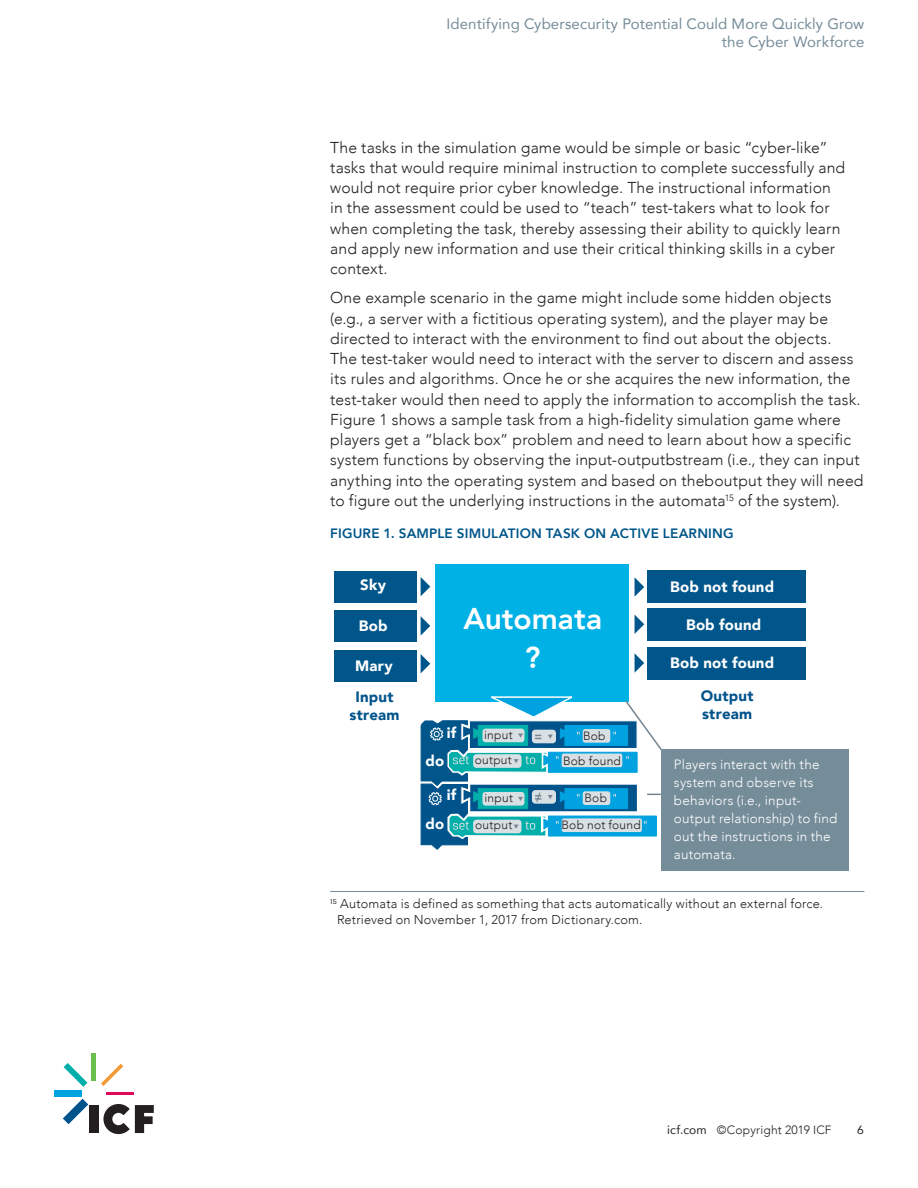
<style>
.page{position:relative;width:918px;height:1188px;background:#fff}
.page>*{position:absolute;margin:0;border:0;box-sizing:border-box;transform-origin:0 0}
.cover_title{font:800 30px "Avenir";color:#fff}
.body_paragraph{font:300 15.75px/20.2px "Avenir";letter-spacing:.005em;color:#231f20}
.t1{font:15px/18px "Avenir";letter-spacing:.005em;color:#758c99;text-align:right}
.table_header{font:900 15px "Avenir";letter-spacing:.015em;color:#fff}
.sidebar_header{font:900 15px/18px "Avenir";letter-spacing:.02em;color:#00538b;text-align:center}
.sidebar_header-2{font:900 15px "Avenir";letter-spacing:.01em;color:#fff}
.sidebar_paragraph{font:300 13.5px/18px "Avenir";letter-spacing:.015em;color:#fff}
.exhibit_header{font:800 13.5px "Avenir";letter-spacing:.015em;color:#00568a}
.footnote{font:300 12.75px/16.5px "Avenir";letter-spacing:.015em;color:#231f20}
.sidebar_paragraph-2{font:300 12px "Avenir";letter-spacing:.02em;color:#231f20}
.t2{font:12px "Avenir";color:#231f20}
.s1{font-weight:400}
</style>
<div class="page">
<hr style="left:330px;top:891px;width:534px;height:1px;background:#758c99">
<div style="left:435px;top:564px;width:193px;height:138px;background:#00b1e5"></div>
<div style="left:334px;top:571px;width:83px;height:32px;background:#00568a"></div>
<div style="left:648px;top:571px;width:158px;height:32px;background:#00568a"></div>
<div style="left:648px;top:647px;width:158px;height:32px;background:#00568a"></div>
<div style="left:334px;top:610px;width:83px;height:32px;background:#00568a"></div>
<div style="left:648px;top:608px;width:158px;height:33px;background:#00568a"></div>
<div style="left:334px;top:650px;width:83px;height:32px;background:#00568a"></div>
<svg style="left:635px;top:578px;width:9px;height:18px"></svg>
<svg style="left:635px;top:615px;width:9px;height:19px"></svg>
<svg style="left:635px;top:654px;width:9px;height:18px"></svg>
<svg style="left:421px;top:577px;width:9px;height:19px"></svg>
<svg style="left:421px;top:616px;width:9px;height:19px"></svg>
<svg style="left:421px;top:654px;width:9px;height:19px"></svg>
<svg style="left:420px;top:695px;width:242px;height:155px"></svg>
<div style="left:661px;top:749px;width:188px;height:122px;background:#758c99"></div>
<svg style="left:63px;top:1099px;width:25px;height:25px"></svg>
<div style="left:54px;top:1090px;width:28px;height:7px;background:#00a2e0"></div>
<svg style="left:64px;top:1063px;width:24px;height:24px"></svg>
<div style="left:91px;top:1053px;width:5px;height:28px;background:#69c14c"></div>
<svg style="left:101px;top:1064px;width:22px;height:22px"></svg>
<hr style="left:106px;top:1092px;width:28px;height:2px;background:#e1085a">
<div style="left:89px;top:1105px;width:9px;height:28px;background:#231f20"></div>
<svg style="left:103px;top:1104px;width:51px;height:30px"></svg>
<p class="t1" style="left:446px;top:15px;width:419px">Identifying Cybersecurity Potential Could More Quickly Grow the Cyber Workforce</p>
<p class="body_paragraph" style="left:330px;top:137px;width:516px">The tasks in the simulation game would be simple or basic “cyber-like” tasks that would require minimal instruction to complete successfully and would not require prior cyber knowledge. The instructional information in the assessment could be used to “teach” test-takers what to look for when completing the task, thereby assessing their ability to quickly learn and apply new information and use their critical thinking skills in a cyber context.</p>
<p class="body_paragraph" style="left:330px;top:288px;width:535px">One example scenario in the game might include some hidden objects (e.g., a server with a fictitious operating system), and the player may be directed to interact with the environment to find out about the objects.<br>The test-taker would need to interact with the server to discern and assess its rules and algorithms. Once he or she acquires the new information, the test-taker would then need to apply the information to accomplish the task.<br>Figure 1 shows a sample task from a high-fidelity simulation game where players get a “black box” problem and need to learn about how a specific system functions by observing the input-outputbstream (i.e., they can input anything into the operating system and based on theboutput they will need to figure out the underlying instructions in the automata<sup>15</sup> of the system).</p>
<p class="exhibit_header" style="left:330px;top:523px;width:405px">FIGURE 1. SAMPLE SIMULATION TASK ON ACTIVE LEARNING</p>
<p class="table_header" style="left:360px;top:572px;width:28px">Sky</p>
<p class="table_header" style="left:670px;top:574px;width:105px">Bob not found</p>
<p class="cover_title" style="left:463px;top:595px;width:140px">Automata</p>
<p class="cover_title" style="left:525px;top:634px;width:17px">?</p>
<p class="table_header" style="left:359px;top:613px;width:30px">Bob</p>
<p class="table_header" style="left:686px;top:611px;width:77px">Bob found</p>
<p class="table_header" style="left:355px;top:652px;width:39px">Mary</p>
<p class="table_header" style="left:670px;top:650px;width:105px">Bob not found</p>
<p class="sidebar_header" style="left:349px;top:688px;width:52px">Input stream</p>
<p class="sidebar_header" style="left:701px;top:686px;width:54px;text-align:left">Output stream</p>
<p class="sidebar_header-2" style="left:447px;top:720px;width:11px">if</p>
<p class="sidebar_header-2" style="left:426px;top:748px;width:20px">do</p>
<p class="sidebar_header-2" style="left:447px;top:782px;width:11px">if</p>
<p class="sidebar_header-2" style="left:426px;top:811px;width:20px">do</p>
<p class="sidebar_paragraph-2" style="left:484px;top:728px;width:30px">input</p>
<p class="sidebar_paragraph-2" style="left:475px;top:753px;width:39px">output</p>
<p class="sidebar_paragraph-2" style="left:485px;top:791px;width:30px">input</p>
<p class="sidebar_paragraph-2" style="left:475px;top:818px;width:39px">output</p>
<p class="sidebar_paragraph-2" style="left:583px;top:729px;width:24px">Bob</p>
<p class="sidebar_paragraph-2" style="left:563px;top:753px;width:59px">Bob found</p>
<p class="sidebar_paragraph-2" style="left:585px;top:791px;width:24px">Bob</p>
<p class="sidebar_paragraph-2" style="left:562px;top:818px;width:81px">Bob not found</p>
<p class="sidebar_paragraph" style="left:674px;top:755px;width:165px">Players interact with the system and observe its behaviors (i.e., input&shy;output relationship) to find out the instructions in the automata.</p>
<p class="footnote" style="left:337px;top:895px;width:488px;text-indent:-7px"><sup>15</sup> Automata is defined as something that acts automatically without an external force.<br>Retrieved on November 1, 2017 from Dictionary.com.</p>
<p class="sidebar_paragraph-2" style="left:667px;top:1123px;width:166px"><span class="s1">icf.com</span> ©Copyright 2019 ICF</p>
<p class="t2" style="left:857px;top:1120px;width:8px">6</p>
</div>
